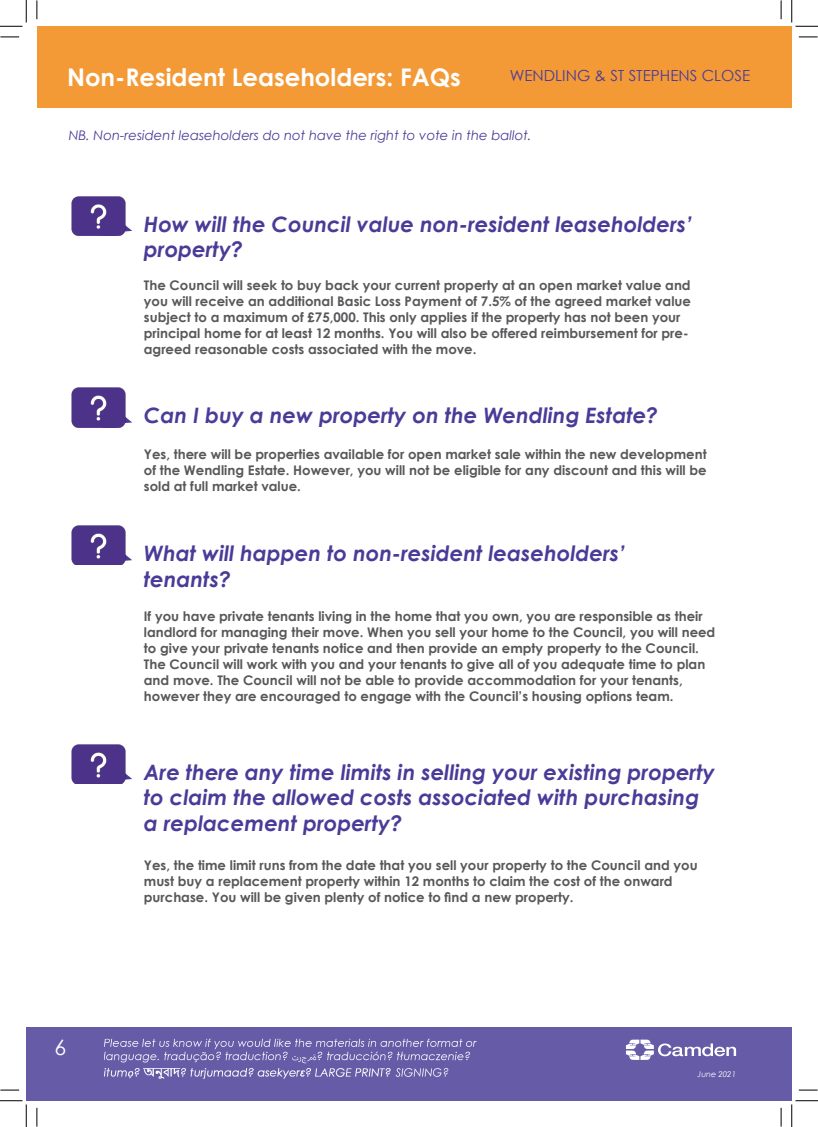
<style>
.page{position:relative;width:818px;height:1127px;background:#fff}
.page>*{position:absolute;margin:0;border:0;box-sizing:border-box;transform-origin:0 0}
.Main_Header{font:700 24.25px "Century Gothic";color:#fff}
.Sub_Heading{font:italic 700 21.25px/25.5px "Century Gothic";color:#4b3b98}
.t1{font:21.25px "Century Gothic";color:#fff}
.Sub_Heading-2{font:15.25px "Century Gothic";color:#4b3b98}
.t2{font:700 13.25px/15.9px "Century Gothic";color:#57585a}
.Sub_Heading-3{font:italic 13.25px "Century Gothic";color:#4b3b98}
.t3{font:italic 8px "Century Gothic";color:#fff}
</style>
<div class="page">
<div style="left:26px;top:1027px;width:600px;height:73px;background:#665ba7"></div>
<img style="left:76px;top:1027px;width:488px;height:73px">
<div style="left:37px;top:26px;width:755px;height:82px;background:#f39a36"></div>
<img style="left:71px;top:196px;width:58px;height:39px">
<img style="left:71px;top:387px;width:58px;height:40px">
<img style="left:71px;top:525px;width:58px;height:40px">
<img style="left:71px;top:744px;width:58px;height:39px">
<svg style="left:0;top:36px;width:19px;height:2px"></svg>
<svg style="left:799px;top:36px;width:18px;height:2px"></svg>
<svg style="left:0;top:1089px;width:19px;height:1px"></svg>
<svg style="left:36px;top:0;width:2px;height:19px"></svg>
<svg style="left:36px;top:1107px;width:2px;height:19px"></svg>
<svg style="left:780px;top:0;width:2px;height:19px"></svg>
<svg style="left:0;top:0;width:27px;height:27px"></svg>
<svg style="left:0;top:1100px;width:27px;height:26px"></svg>
<svg style="left:791px;top:0;width:27px;height:27px"></svg>
<svg style="left:626px;top:1027px;width:192px;height:99px"></svg>
<p class="Main_Header" style="left:67px;top:59px;width:395px">Non-Resident Leaseholders: FAQs</p>
<p class="Sub_Heading-2" style="left:510px;top:65px;width:242px">WENDLING &amp; ST STEPHENS CLOSE</p>
<p class="Sub_Heading-3" style="left:69px;top:126px;width:464px">NB. Non-resident leaseholders do not have the right to vote in the ballot.</p>
<p class="Sub_Heading" style="left:144px;top:210px;width:550px">How will the Council value non-resident leaseholders’ property?</p>
<p class="t2" style="left:144px;top:277px;width:549px">The Council will seek to buy back your current property at an open market value and you will receive an additional Basic Loss Payment of 7.5% of the agreed market value subject to a maximum of £75,000. This only applies if the property has not been your principal home for at least 12 months. You will also be offered reimbursement for pre&shy;agreed reasonable costs associated with the move.</p>
<p class="Sub_Heading" style="left:144px;top:402px;width:516px">Can I buy a new property on the Wendling Estate?</p>
<p class="t2" style="left:144px;top:445px;width:564px;text-align:justify">Yes, there will be properties available for open market sale within the new development of the Wendling Estate. However, you will not be eligible for any discount and this will be sold at full market value.</p>
<p class="Sub_Heading" style="left:144px;top:539px;width:483px">What will happen to non-resident leaseholders’ tenants?</p>
<p class="t2" style="left:144px;top:607px;width:573px">If you have private tenants living in the home that you own, you are responsible as their landlord for managing their move. When you sell your home to the Council, you will need to give your private tenants notice and then provide an empty property to the Council.<br>The Council will work with you and your tenants to give all of you adequate time to plan and move. The Council will not be able to provide accommodation for your tenants, however they are encouraged to engage with the Council’s housing options team.</p>
<p class="Sub_Heading" style="left:144px;top:758px;width:573px">Are there any time limits in selling your existing property to claim the allowed costs associated with purchasing a replacement property?</p>
<h2 class="t1" style="left:55px;top:1032px;width:13px">6</h2>
<p class="t2" style="left:144px;top:856px;width:555px">Yes, the time limit runs from the date that you sell your property to the Council and you must buy a replacement property within 12 months to claim the cost of the onward purchase. You will be given plenty of notice to find a new property.</p>
<p class="t3" style="left:697px;top:1068px;width:40px">June 2021</p>
</div>
